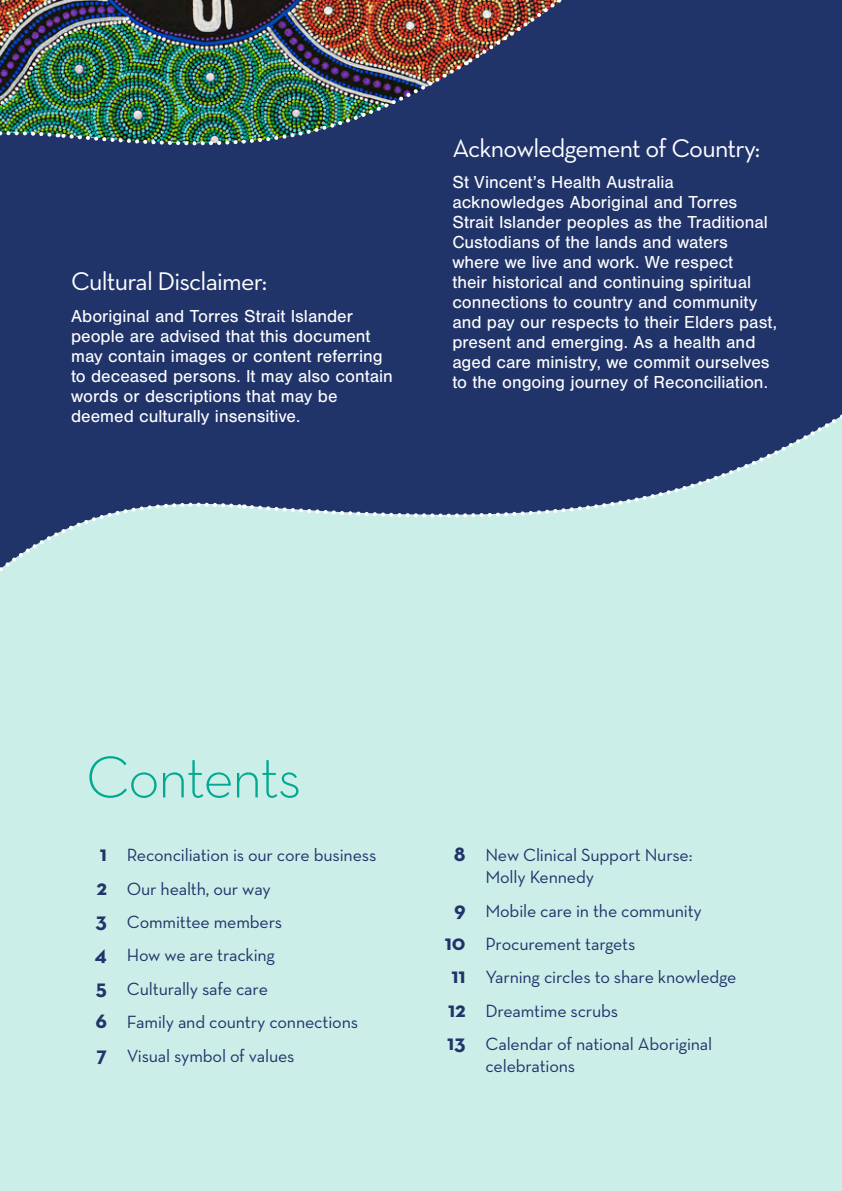
<style>
.page{position:relative;width:842px;height:1191px;background:#fff}
.page>*{position:absolute;margin:0;border:0;box-sizing:border-box;transform-origin:0 0}
.t1{font:300 60px "Neutra Text";letter-spacing:-.03em;color:#00a98f}
.t2{font:26px "Neutra Text";letter-spacing:-.03em;color:#fff}
.t3{font:18px/20px "Nimbus San";color:#fff}
.t4{font:18px/33.4px "Neutra Text";letter-spacing:-.01em;color:#21346a}
.s1{font-weight:700;font-size:22px}
</style>
<div class="page">
<div style="left:0;top:367px;width:842px;height:824px;background:#cceee9"></div>
<div style="left:0;top:292px;width:842px;height:217px;background:#21346a"></div>
<img style="left:0;top:0;width:842px;height:292px">
<svg style="left:0;top:491px;width:244px;height:80px"></svg>
<svg style="left:247px;top:413px;width:595px;height:105px"></svg>
<h2 class="t2" style="left:71px;top:266px;width:198px">Cultural Disclaimer:</h2>
<p class="t3" style="left:71px;top:306px;width:323px">Aboriginal and Torres Strait Islander people are advised that this document may contain images or content referring to deceased persons. It may also contain words or descriptions that may be deemed culturally insensitive.</p>
<h2 class="t2" style="left:452px;top:132px;width:309px">Acknowledgement of Country:</h2>
<p class="t3" style="left:452px;top:173px;width:326px">St Vincent’s Health Australia acknowledges Aboriginal and Torres Strait Islander peoples as the Traditional Custodians of the lands and waters where we live and work. We respect<br>their historical and continuing spiritual connections to country and community and pay our respects to their Elders past, present and emerging. As a health and aged care ministry, we commit ourselves to the ongoing journey of Reconciliation.</p>
<h1 class="t1" style="left:86px;top:740px;width:217px">Contents</h1>
<p class="t4" style="left:95px;top:838px;width:283px"><span class="s1">1</span> Reconciliation is our core business<br><span class="s1">2</span> Our health, our way<br><span class="s1">3</span> Committee members<br><span class="s1">4</span> How we are tracking<br><span class="s1">5</span> Culturally safe care<br><span class="s1">6</span> Family and country connections<br><span class="s1">7</span> Visual symbol of values</p>
<p class="t4" style="left:485px;top:844px;width:209px;line-height:22px;text-indent:-32px"><span class="s1">8</span> New Clinical Support Nurse:<br>Molly Kennedy</p>
<p class="t4" style="left:454px;top:893px;width:249px"><span class="s1">9</span> Mobile care in the community</p>
<p class="t4" style="left:445px;top:927px;width:192px"><span class="s1">10</span> Procurement targets</p>
<p class="t4" style="left:451px;top:960px;width:287px"><span class="s1">11</span> Yarning circles to share knowledge</p>
<p class="t4" style="left:448px;top:993px;width:172px"><span class="s1">12</span> Dreamtime scrubs</p>
<p class="t4" style="left:447px;top:1027px;width:267px"><span class="s1">13</span> Calendar of national Aboriginal</p>
<p class="t4" style="left:485px;top:1049px;width:91px">celebrations</p>
</div>
